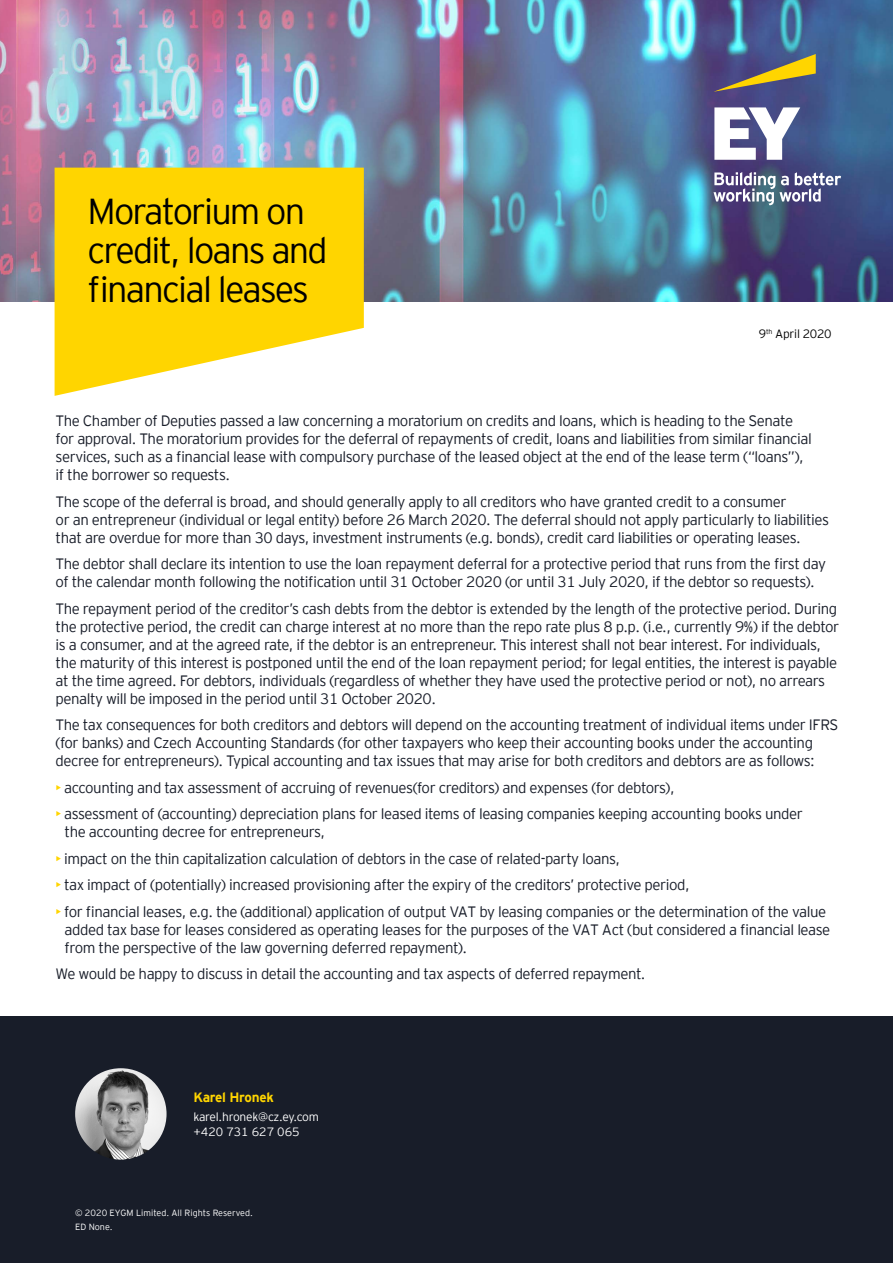
<style>
.page{position:relative;width:893px;height:1263px;background:#fff}
.page>*{position:absolute;margin:0;border:0;box-sizing:border-box;transform-origin:0 0}
.t1{font:300 36px/39px "EY Interstate";letter-spacing:-.05em;color:#000}
.t2{font:300 15px/18px "EY Interstate";letter-spacing:-.03em;color:#181d29}
.t3{font:700 13.5px "EY Interstate";letter-spacing:-.02em;color:#ffd500}
.t4{font:300 12px/15px "EY Interstate";letter-spacing:-.02em;color:#fff}
.t5{font:300 12px "EY Interstate";letter-spacing:-.02em;color:#000}
.t6{font:300 9px/13.5px "EY Interstate";color:#fff}
.s1{color:#ffd500}
</style>
<div class="page">
<div style="left:0;top:1016px;width:893px;height:247px;background:#181d29"></div>
<img style="left:0;top:0;width:893px;height:302px">
<svg style="left:713px;top:54px;width:103px;height:38px;background:#756d62"></svg>
<svg style="left:713px;top:107px;width:128px;height:98px"></svg>
<svg style="left:55px;top:168px;width:309px;height:228px;background:#fedb26"></svg>
<img style="left:75px;top:1068px;width:92px;height:92px;border-radius:46px">
<h1 class="t1" style="left:87px;top:190px;width:242px">Moratorium on credit, loans and financial leases</h1>
<p class="t5" style="left:759px;top:325px;width:74px">9<sup>th</sup> April 2020</p>
<p class="t2" style="left:56px;top:411px;width:758px">The Chamber of Deputies passed a law concerning a moratorium on credits and loans, which is heading to the Senate for approval. The moratorium provides for the deferral of repayments of credit, loans and liabilities from similar financial services, such as a financial lease with compulsory purchase of the leased object at the end of the lease term (“loans”), if the borrower so requests.</p>
<p class="t2" style="left:56px;top:492px;width:775px">The scope of the deferral is broad, and should generally apply to all creditors who have granted credit to a consumer<br>or an entrepreneur (individual or legal entity) before 26 March 2020. The deferral should not apply particularly to liabilities that are overdue for more than 30 days, investment instruments (e.g. bonds), credit card liabilities or operating leases.</p>
<p class="t2" style="left:56px;top:554px;width:772px">The debtor shall declare its intention to use the loan repayment deferral for a protective period that runs from the first day of the calendar month following the notification until 31 October 2020 (or until 31 July 2020, if the debtor so requests).</p>
<p class="t2" style="left:56px;top:599px;width:785px">The repayment period of the creditor’s cash debts from the debtor is extended by the length of the protective period. During the protective period, the credit can charge interest at no more than the repo rate plus 8 p.p. (i.e., currently 9%) if the debtor is a consumer, and at the agreed rate, if the debtor is an entrepreneur. This interest shall not bear interest. For individuals, the maturity of this interest is postponed until the end of the loan repayment period; for legal entities, the interest is payable at the time agreed. For debtors, individuals (regardless of whether they have used the protective period or not), no arrears penalty will be imposed in the period until 31 October 2020.</p>
<p class="t2" style="left:56px;top:715px;width:784px">The tax consequences for both creditors and debtors will depend on the accounting treatment of individual items under IFRS (for banks) and Czech Accounting Standards (for other taxpayers who keep their accounting books under the accounting decree for entrepreneurs). Typical accounting and tax issues that may arise for both creditors and debtors are as follows:</p>
<p class="t2" style="left:56px;top:778px;width:621px"><span class="s1">•</span> ˗accounting and tax assessment of accruing of revenues(for creditors) and expenses (for debtors),</p>
<p class="t2" style="left:65px;top:804px;width:740px;text-indent:-9px"><span class="s1">•</span> ˗assessment of (accounting) depreciation plans for leased items of leasing companies keeping accounting books under the accounting decree for entrepreneurs,</p>
<p class="t2" style="left:56px;top:849px;width:566px"><span class="s1">•</span> ˗impact on the thin capitalization calculation of debtors in the case of related-party loans,</p>
<p class="t2" style="left:56px;top:875px;width:636px"><span class="s1">•</span> ˗tax impact of (potentially) increased provisioning after the expiry of the creditors’ protective period,</p>
<p class="t2" style="left:65px;top:902px;width:767px;text-indent:-9px"><span class="s1">•</span> ˗for financial leases, e.g. the (additional) application of output VAT by leasing companies or the determination of the value added tax base for leases considered as operating leases for the purposes of the VAT Act (but considered a financial lease from the perspective of the law governing deferred repayment).</p>
<p class="t2" style="left:56px;top:964px;width:591px">We would be happy to discuss in detail the accounting and tax aspects of deferred repayment.</p>
<p class="t3" style="left:193px;top:1087px;width:82px">Karel Hronek</p>
<p class="t4" style="left:193px;top:1109px;width:127px">karel.hronek@cz.ey.com +420 731 627 065</p>
<p class="t6" style="left:75px;top:1206px;width:179px">© 2020 EYGM Limited. All Rights Reserved.<br>ED None.</p>
</div>
